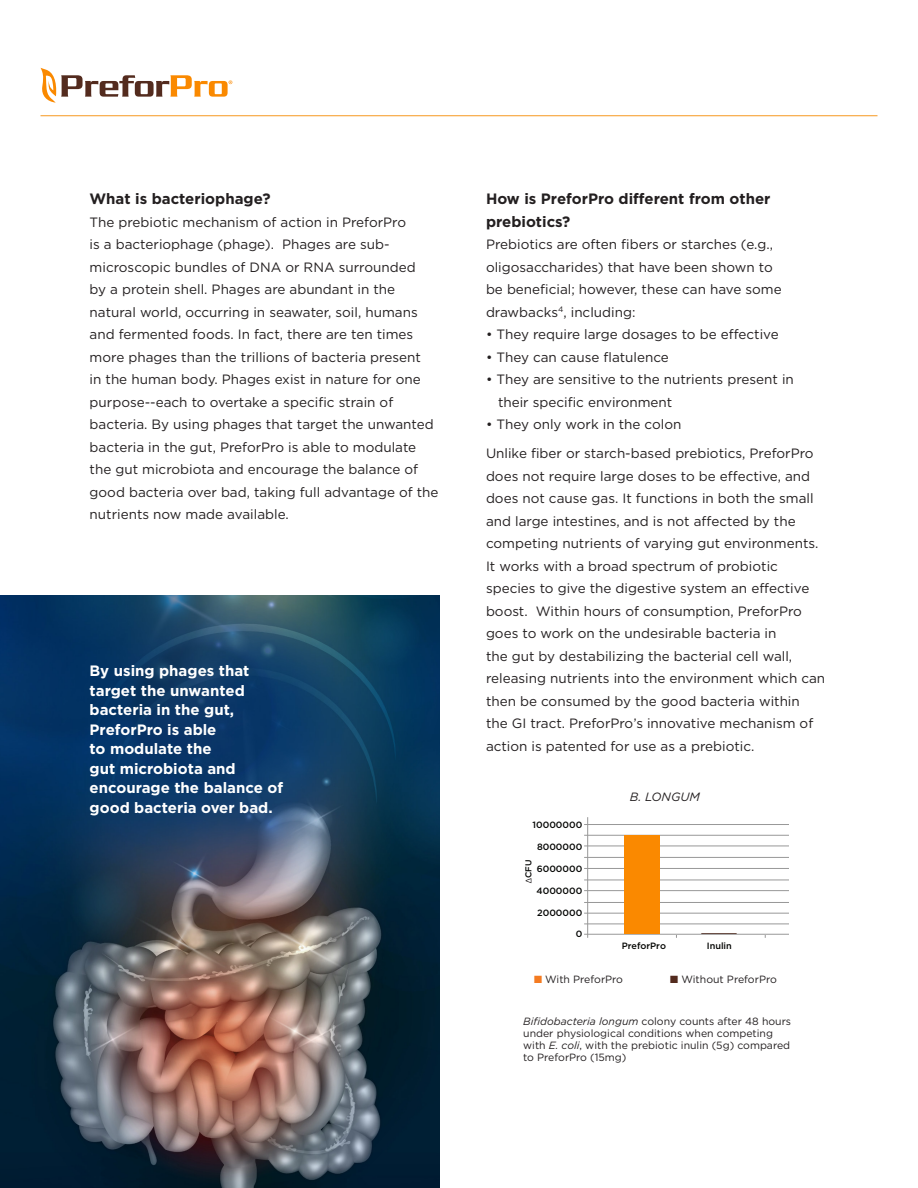
<style>
.page{position:relative;width:918px;height:1188px;background:#fff}
.page>*{position:absolute;margin:0;border:0;box-sizing:border-box;transform-origin:0 0}
.t1{font:700 15px/19.5px "Gotham";color:#fff}
.t2{font:700 15px/22.5px "Gotham";color:#231f20}
.t3{font:13.5px/22.5px "Gotham";color:#231f20}
.Chart_Head{font:italic 12px "Gotham";color:#231f20}
.Chart_Head-2{font:10.5px/12px "Gotham";color:#231f20}
.t4{font:500 9.15px "Gotham";color:#040503}
.t5{font:500 8.55px "Gotham";color:#040503}
.s1{color:#f47b21}
.s2{color:#532b1e}
.s3{font-style:italic}
</style>
<div class="page">
<hr style="left:40px;top:115px;width:838px;height:1px;background:#f79820">
<svg style="left:41px;top:68px;width:191px;height:35px"></svg>
<img style="left:0;top:595px;width:439px;height:593px">
<hr style="left:587px;top:817px;width:1px;height:121px;background:#989898">
<hr style="left:701px;top:933px;width:36px;height:1px;background:#532b1e">
<hr style="left:584px;top:924px;width:204px;height:1px;background:#989898">
<hr style="left:584px;top:902px;width:204px;height:1px;background:#989898">
<hr style="left:584px;top:880px;width:204px;height:1px;background:#989898">
<hr style="left:584px;top:857px;width:204px;height:1px;background:#989898">
<hr style="left:584px;top:835px;width:204px;height:1px;background:#989898">
<hr style="left:584px;top:913px;width:204px;height:1px;background:#989898">
<hr style="left:584px;top:890px;width:204px;height:1px;background:#989898">
<hr style="left:584px;top:868px;width:204px;height:1px;background:#989898">
<hr style="left:584px;top:846px;width:204px;height:1px;background:#989898">
<hr style="left:584px;top:824px;width:204px;height:1px;background:#989898">
<hr style="left:584px;top:934px;width:204px;height:1px;background:#989898">
<div style="left:625px;top:835px;width:35px;height:99px;background:#fa8900"></div>
<svg style="left:526px;top:878px;width:5px;height:5px"></svg>
<p class="t2" style="left:90px;top:188px;width:182px">What is bacteriophage?</p>
<p class="t3" style="left:90px;top:211px;width:350px">The prebiotic mechanism of action in PreforPro<br>is a bacteriophage (phage). Phages are sub&shy;microscopic bundles of DNA or RNA surrounded<br>by a protein shell. Phages are abundant in the natural world, occurring in seawater, soil, humans and fermented foods. In fact, there are ten times more phages than the trillions of bacteria present<br>in the human body. Phages exist in nature for one purpose--each to overtake a specific strain of bacteria. By using phages that target the unwanted bacteria in the gut, PreforPro is able to modulate the gut microbiota and encourage the balance of good bacteria over bad, taking full advantage of the nutrients now made available.</p>
<p class="t1" style="left:90px;top:661px;width:195px">By using phages that target the unwanted bacteria in the gut,<br>PreforPro is able<br>to modulate the<br>gut microbiota and encourage the balance of good bacteria over bad.</p>
<p class="t2" style="left:486px;top:188px;width:286px">How is PreforPro different from other prebiotics?</p>
<p class="t3" style="left:486px;top:233px;width:297px">Prebiotics are often fibers or starches (e.g., oligosaccharides) that have been shown to be beneficial; however, these can have some drawbacks<sup>4</sup>, including:</p>
<p class="t3" style="left:486px;top:323px;width:294px">• They require large dosages to be effective</p>
<p class="t3" style="left:486px;top:346px;width:184px">• They can cause flatulence</p>
<p class="t3" style="left:498px;top:368px;width:297px;text-indent:-12px">• They are sensitive to the nutrients present in their specific environment</p>
<p class="t3" style="left:486px;top:413px;width:197px">• They only work in the colon</p>
<p class="t3" style="left:486px;top:442px;width:341px">Unlike fiber or starch-based prebiotics, PreforPro does not require large doses to be effective, and does not cause gas. It functions in both the small and large intestines, and is not affected by the competing nutrients of varying gut environments.<br>It works with a broad spectrum of probiotic species to give the digestive system an effective boost. Within hours of consumption, PreforPro goes to work on the undesirable bacteria in<br>the gut by destabilizing the bacterial cell wall, releasing nutrients into the environment which can then be consumed by the good bacteria within<br>the GI tract. PreforPro’s innovative mechanism of action is patented for use as a prebiotic.</p>
<p class="t4" style="left:533px;top:819px;width:51px">10000000</p>
<p class="t4" style="left:537px;top:841px;width:47px">8000000</p>
<p class="t4" style="left:537px;top:863px;width:47px">6000000</p>
<p class="t4" style="left:537px;top:885px;width:47px">4000000</p>
<p class="t4" style="left:537px;top:907px;width:47px">2000000</p>
<p class="t4" style="left:576px;top:929px;width:8px">0</p>
<p class="t5" style="left:523px;top:878px;width:20px;rotate:-90deg">CFU</p>
<p class="Chart_Head" style="left:630px;top:790px;width:72px">B. LONGUM</p>
<p class="t4" style="left:622px;top:940px;width:46px">PreforPro</p>
<p class="t4" style="left:707px;top:940px;width:27px">Inulin</p>
<p class="Chart_Head-2" style="left:534px;top:973px;width:90px"><span class="s1">■</span> With PreforPro</p>
<p class="Chart_Head-2" style="left:670px;top:973px;width:108px"><span class="s2">■</span> Without PreforPro</p>
<p class="Chart_Head-2" style="left:523px;top:1016px;width:270px"><span class="s3">Bifidobacteria longum</span> colony counts after 48 hours under physiological conditions when competing with <span class="s3">E. coli</span>, with the prebiotic inulin (5g) compared to PreforPro (15mg)</p>
</div>
